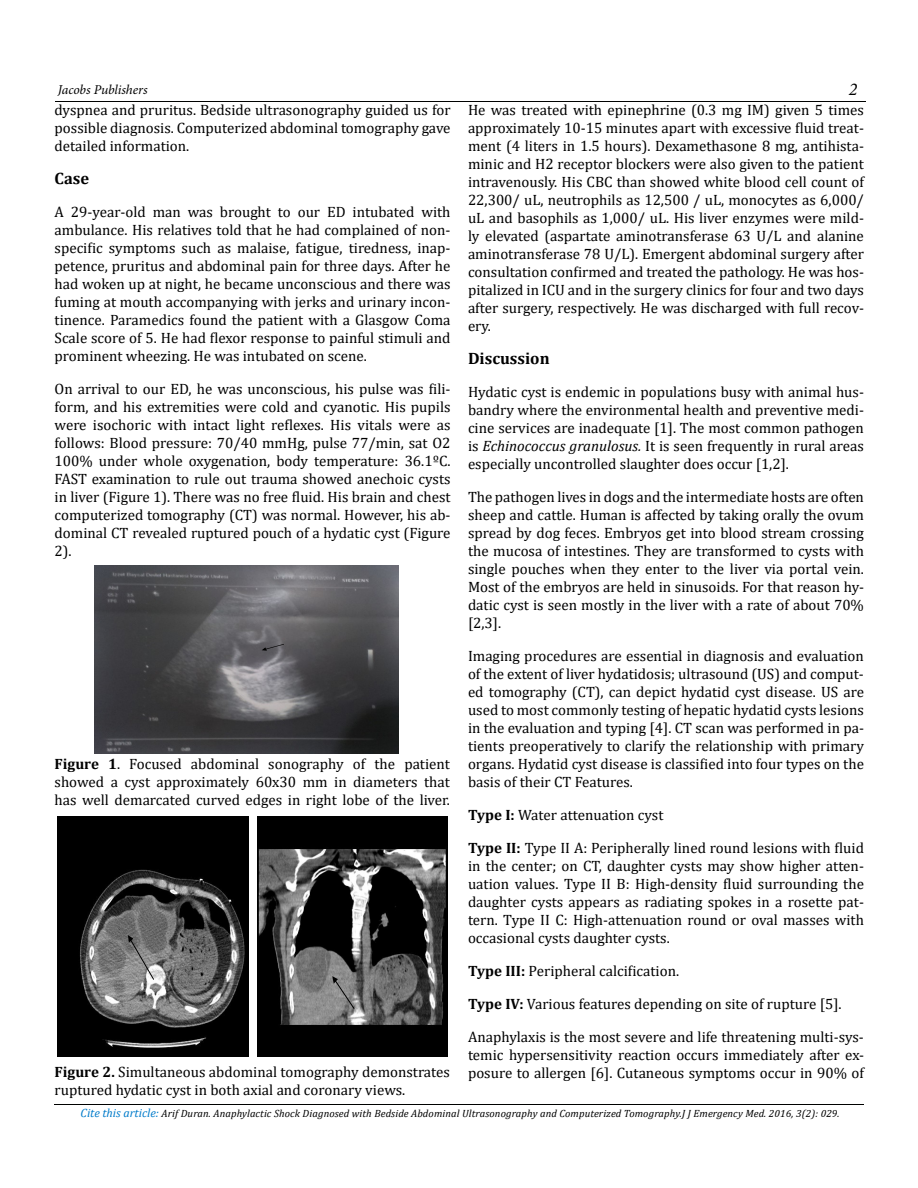
<style>
.page{position:relative;width:918px;height:1188px;background:#fff}
.page>*{position:absolute;margin:0;border:0;box-sizing:border-box;transform-origin:0 0}
.t1{font:italic 18px "Minion Pro";color:#000}
.t2{font:700 16.5px "Cambria";color:#000}
.t3{font:15px/18px "Cambria";color:#000;text-align:justify}
.t4{font:italic 13.5px "Minion Pro";letter-spacing:-.005em;color:#000}
.t5{font:italic 10.5px "Cambria";letter-spacing:.01em;color:#000}
.s1{font-style:italic}
.s2{font-weight:700}
.s3{font-size:12px;color:#007bca}
</style>
<div class="page">
<hr style="left:54px;top:1104px;width:810px;height:1px;background:#000100">
<hr style="left:55px;top:101px;width:810px;height:1px;background:#000100">
<img style="left:94px;top:566px;width:304px;height:188px">
<svg style="left:262px;top:644px;width:22px;height:7px"></svg>
<img style="left:58px;top:817px;width:191px;height:240px">
<img style="left:257px;top:817px;width:191px;height:240px">
<svg style="left:128px;top:935px;width:26px;height:45px"></svg>
<svg style="left:332px;top:976px;width:23px;height:33px"></svg>
<p class="t4" style="left:58px;top:81px;width:91px">Jacobs Publishers</p>
<p class="t1" style="left:849px;top:77px;width:10px">2</p>
<p class="t3" style="left:468px;top:101px;width:398px">He was treated with epinephrine (0.3 mg IM) given 5 times approximately 10-15 minutes apart with excessive fluid treat&shy;ment (4 liters in 1.5 hours). Dexamethasone 8 mg, antihista&shy;minic and H2 receptor blockers were also given to the patient intravenously. His CBC than showed white blood cell count of 22,300/ uL, neutrophils as 12,500 / uL, monocytes as 6,000/ uL and basophils as 1,000/ uL. His liver enzymes were mild&shy;ly elevated (aspartate aminotransferase 63 U/L and alanine aminotransferase 78 U/L). Emergent abdominal surgery after consultation confirmed and treated the pathology. He was hos&shy;pitalized in ICU and in the surgery clinics for four and two days after surgery, respectively. He was discharged with full recov&shy;ery.</p>
<p class="t2" style="left:468px;top:347px;width:83px">Discussion</p>
<p class="t3" style="left:468px;top:383px;width:397px">Hydatic cyst is endemic in populations busy with animal hus&shy;bandry where the environmental health and preventive medi&shy;cine services are inadequate [1]. The most common pathogen is <span class="s1">Echinococcus granulosus.</span> It is seen frequently in rural areas especially uncontrolled slaughter does occur [1,2].</p>
<p class="t3" style="left:468px;top:488px;width:398px">The pathogen lives in dogs and the intermediate hosts are often sheep and cattle. Human is affected by taking orally the ovum spread by dog feces. Embryos get into blood stream crossing the mucosa of intestines. They are transformed to cysts with single pouches when they enter to the liver via portal vein.<br>Most of the embryos are held in sinusoids. For that reason hy&shy;datic cyst is seen mostly in the liver with a rate of about 70% [2,3].</p>
<p class="t3" style="left:468px;top:647px;width:398px">Imaging procedures are essential in diagnosis and evaluation of the extent of liver hydatidosis; ultrasound (US) and comput&shy;ed tomography (CT), can depict hydatid cyst disease. US are used to most commonly testing of hepatic hydatid cysts lesions in the evaluation and typing [4]. CT scan was performed in pa&shy;tients preoperatively to clarify the relationship with primary organs. Hydatid cyst disease is classified into four types on the basis of their CT Features.</p>
<p class="t3" style="left:468px;top:806px;width:197px"><span class="s2">Type I:</span> Water attenuation cyst</p>
<p class="t3" style="left:468px;top:839px;width:398px"><span class="s2">Type II:</span> Type II A: Peripherally lined round lesions with fluid in the center; on CT, daughter cysts may show higher atten&shy;uation values. Type II B: High-density fluid surrounding the daughter cysts appears as radiating spokes in a rosette pat&shy;tern. Type II C: High-attenuation round or oval masses with occasional cysts daughter cysts.</p>
<p class="t3" style="left:468px;top:962px;width:213px"><span class="s2">Type III:</span> Peripheral calcification.</p>
<p class="t3" style="left:468px;top:995px;width:375px"><span class="s2">Type IV:</span> Various features depending on site of rupture [5].</p>
<p class="t3" style="left:468px;top:1028px;width:397px">Anaphylaxis is the most severe and life threatening multi-sys&shy;temic hypersensitivity reaction occurs immediately after ex&shy;posure to allergen [6]. Cutaneous symptoms occur in 90% of</p>
<p class="t3" style="left:55px;top:101px;width:398px">dyspnea and pruritus. Bedside ultrasonography guided us for possible diagnosis. Computerized abdominal tomography gave detailed information.</p>
<p class="t2" style="left:55px;top:167px;width:36px">Case</p>
<p class="t3" style="left:55px;top:203px;width:398px">A 29-year-old man was brought to our ED intubated with ambulance. His relatives told that he had complained of non&shy;specific symptoms such as malaise, fatigue, tiredness, inap&shy;petence, pruritus and abdominal pain for three days. After he had woken up at night, he became unconscious and there was fuming at mouth accompanying with jerks and urinary incon&shy;tinence. Paramedics found the patient with a Glasgow Coma Scale score of 5. He had flexor response to painful stimuli and prominent wheezing. He was intubated on scene.</p>
<p class="t3" style="left:55px;top:380px;width:398px">On arrival to our ED, he was unconscious, his pulse was fili&shy;form, and his extremities were cold and cyanotic. His pupils were isochoric with intact light reflexes. His vitals were as follows: Blood pressure: 70/40 mmHg, pulse 77/min, sat O2<br>100% under whole oxygenation, body temperature: 36.1ºC.<br>FAST examination to rule out trauma showed anechoic cysts in liver (Figure 1). There was no free fluid. His brain and chest computerized tomography (CT) was normal. However, his ab&shy;dominal CT revealed ruptured pouch of a hydatic cyst (Figure 2).</p>
<p class="t3" style="left:55px;top:755px;width:397px"><span class="s2">Figure 1</span>. Focused abdominal sonography of the patient showed a cyst approximately 60x30 mm in diameters that has well demarcated curved edges in right lobe of the liver.</p>
<p class="t3" style="left:55px;top:1063px;width:397px"><span class="s2">Figure 2.</span> Simultaneous abdominal tomography demonstrates ruptured hydatic cyst in both axial and coronary views.</p>
<p class="t5" style="left:81px;top:1106px;width:761px"><span class="s3">Cite this article:</span> Arif Duran. Anaphylactic Shock Diagnosed with Bedside Abdominal Ultrasonography and Computerized Tomography.J J Emergency Med. 2016, 3(2): 029.</p>
</div>
